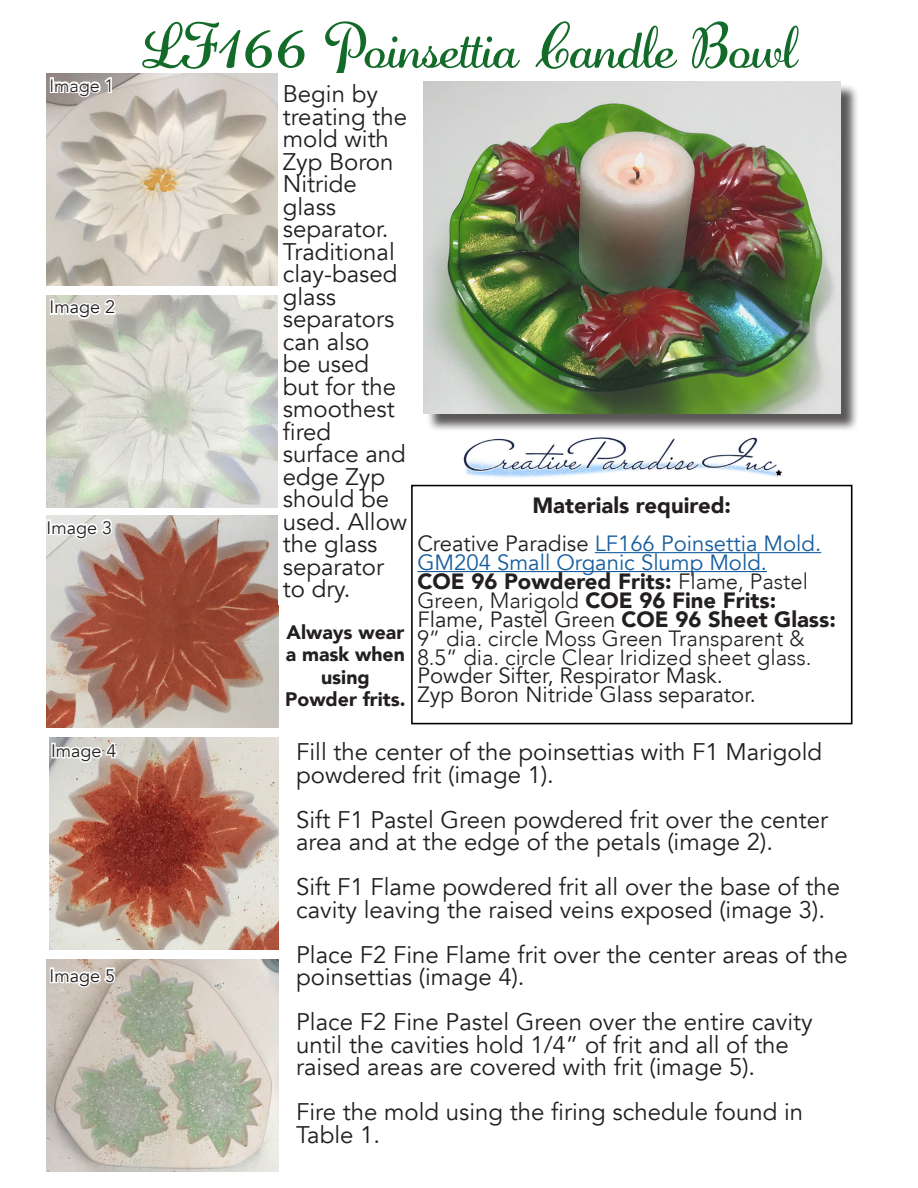
<style>
.page{position:relative;width:918px;height:1188px;background:#fff}
.page>*{position:absolute;margin:0;border:0;box-sizing:border-box;transform-origin:0 0}
.t1{font:59.4px "Adage Script JF";color:#136b29}
.t2{font:24px/22.5px "Avenir";color:#231f20}
.t3{font:300 22.05px/18.9px "Avenir";color:#231f20}
.t4{font:22.05px "Avenir";color:#175d9e}
.t5{font:22.05px "Avenir";color:#231f20}
.t6{font:900 22.05px "Avenir";color:#231f20}
.t7{font:900 19.5px/22.5px "Avenir";color:#231f20;text-align:center}
.t8{font:18px "Avenir";color:#231f20}
.t9{font:300 18px "Avenir";color:#231f20}
.s1{color:#231f20}
.s2{font-weight:900}
.s3{font-weight:400}
</style>
<div class="page">
<img style="left:459px;top:437px;width:336px;height:48px">
<div style="left:426px;top:84px;width:433px;height:348px;background:#231f20;opacity:.75"></div>
<img style="left:424px;top:81px;width:416px;height:333px">
<img style="left:47px;top:74px;width:231px;height:211px">
<img style="left:47px;top:295px;width:231px;height:212px">
<img style="left:47px;top:959px;width:231px;height:212px">
<img style="left:50px;top:737px;width:228px;height:212px">
<img style="left:47px;top:516px;width:231px;height:211px">
<svg style="left:139px;top:73px;width:139px;height:140px;background:#d3cabd"></svg>
<hr style="left:595px;top:552px;width:226px;height:1px;background:#175d9e">
<hr style="left:417px;top:571px;width:350px;height:1px;background:#175d9e">
<div style="left:411px;top:485px;width:441px;height:239px;border:2px solid #000"></div>
<svg style="left:53px;top:74px;width:60px;height:25px"></svg>
<svg style="left:53px;top:297px;width:65px;height:24px"></svg>
<svg style="left:50px;top:517px;width:65px;height:25px"></svg>
<div style="left:51px;top:743px;width:5px;height:15px;border:3px solid #fff"></div>
<svg style="left:54px;top:737px;width:65px;height:28px"></svg>
<svg style="left:53px;top:966px;width:65px;height:24px"></svg>
<p class="t9" style="left:50px;top:75px;width:66px">Image 1</p>
<p class="t8" style="left:50px;top:296px;width:67px">Image 2</p>
<p class="t8" style="left:47px;top:517px;width:67px">Image 3</p>
<p class="t8" style="left:51px;top:740px;width:67px">Image 4</p>
<p class="t8" style="left:50px;top:965px;width:67px">Image 5</p>
<p class="t1" style="left:142px;top:8px;width:656px">LF166 Poinsettia Candle Bowl</p>
<p class="t2" style="left:283px;top:83px;width:126px">Begin by treating the mold with<br>Zyp Boron<br>Nitride glass separator.<br>Traditional</p>
<p class="t2" style="left:283px;top:263px;width:126px">clay-based glass separators can also<br>be used but for the smoothest fired surface and edge Zyp should be used. Allow the glass separator to dry.</p>
<p class="t6" style="left:532px;top:487px;width:200px">Materials required:</p>
<p class="t4" style="left:417px;top:530px;width:405px"><span class="s1">Creative Paradise</span> LF166 Poinsettia Mold.</p>
<p class="t4" style="left:417px;top:549px;width:351px">GM204 Small Organic Slump Mold.</p>
<p class="t3" style="left:417px;top:572px;width:420px"><span class="s2">COE 96 Powdered Frits:</span> Flame, Pastel Green, Marigold <span class="s2">COE 96 Fine Frits:<br></span><span class="s3">Flame, Pastel Green</span> <span class="s2">COE 96 Sheet Glass:<br></span>9” dia. circle Moss Green Transparent &amp; 8.5” dia. circle Clear Iridized sheet glass.</p>
<p class="t5" style="left:417px;top:663px;width:307px">Powder Sifter, Respirator Mask.</p>
<p class="t7" style="left:287px;top:620px;width:119px">Always wear</p>
<p class="t7" style="left:286px;top:643px;width:121px">a mask when using</p>
<p class="t7" style="left:285px;top:688px;width:122px">Powder frits.</p>
<p class="t5" style="left:417px;top:682px;width:340px">Zyp Boron Nitride Glass separator.</p>
<p class="t2" style="left:296px;top:741px;width:528px">Fill the center of the poinsettias with F1 Marigold powdered frit (image 1).</p>
<p class="t2" style="left:296px;top:809px;width:533px">Sift F1 Pastel Green powdered frit over the center area and at the edge of the petals (image 2).</p>
<p class="t2" style="left:296px;top:876px;width:545px">Sift F1 Flame powdered frit all over the base of the cavity leaving the raised veins exposed (image 3).</p>
<p class="t2" style="left:296px;top:944px;width:553px">Place F2 Fine Flame frit over the center areas of the poinsettias (image 4).</p>
<p class="t2" style="left:296px;top:1011px;width:518px">Place F2 Fine Pastel Green over the entire cavity until the cavities hold 1/4” of frit and all of the raised areas are covered with frit (image 5).</p>
<p class="t2" style="left:296px;top:1101px;width:509px">Fire the mold using the firing schedule found in<br>Table 1.</p>
</div>
